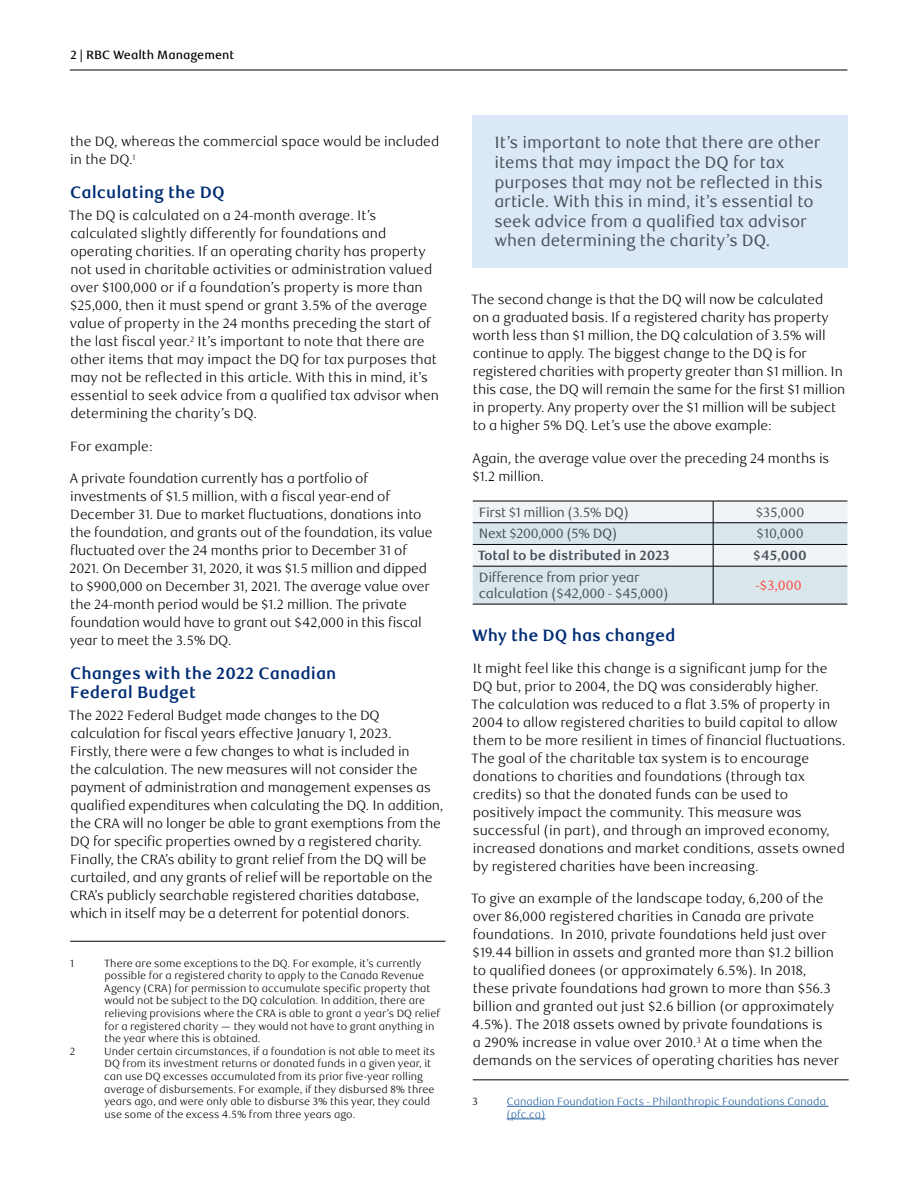
<style>
.page{position:relative;width:918px;height:1188px;background:#fff}
.page>*{position:absolute;margin:0;border:0;box-sizing:border-box;transform-origin:0 0}
.t1{font:16.5px/19.5px "RBC Text";color:#484f55}
._4-Text_Headline{font:700 16.5px/19.5px "RBC Text";color:#002d74}
._5-Body_Copy{font:700 16.5px "RBC Text";color:#002d74}
._5-Body_Copy-2{font:300 13.5px/18px "RBC Text";color:#000}
.Table_Row_Header{font:13.5px/16.2px "RBC Text";letter-spacing:-.02em;color:#484f55}
.Table_Row_Header-2{font:700 13.5px "RBC Text";letter-spacing:-.02em;color:#484f55}
.Table_Data{font:13.5px "RBC Text";color:#484f55}
.Table_Data-2{font:700 13.5px "RBC Text";color:#484f55}
.Table_Data-3{font:13.5px "RBC Text";color:#fd4539}
.t2{font:500 12px "RBC Text";color:#000}
._5-Body_Copy-3{font:300 10.5px/12.6px "RBC Text";color:#000}
._5-Body_Copy-4{font:300 10.5px/12.6px "RBC Text";color:#215e9e}
</style>
<div class="page">
<hr style="left:70px;top:70px;width:777px;height:1px;background:#000">
<hr style="left:70px;top:941px;width:375px;height:1px;background:#000">
<div style="left:473px;top:115px;width:375px;height:153px;background:#dae8f7"></div>
<hr style="left:473px;top:604px;width:240px;height:1px;background:#000">
<hr style="left:713px;top:604px;width:134px;height:1px;background:#000">
<svg style="left:473px;top:501px;width:374px;height:103px;background:#dae3e8"></svg>
<hr style="left:473px;top:522px;width:240px;height:1px;background:#000">
<hr style="left:713px;top:522px;width:134px;height:1px;background:#000">
<hr style="left:473px;top:1080px;width:376px;height:1px;background:#000">
<hr style="left:507px;top:1106px;width:322px;height:1px;background:#215e9e">
<hr style="left:507px;top:1119px;width:39px;height:1px;background:#215e9e">
<p class="t2" style="left:70px;top:47px;width:165px">2 | RBC Wealth Management</p>
<p class="_5-Body_Copy-2" style="left:70px;top:133px;width:370px">the DQ, whereas the commercial space would be included in the DQ.<sup>1</sup></p>
<h2 class="_4-Text_Headline" style="left:70px;top:183px;width:156px">Calculating the DQ</h2>
<p class="_5-Body_Copy-2" style="left:69px;top:207px;width:372px">The DQ is calculated on a 24-month average. It’s calculated slightly differently for foundations and operating charities. If an operating charity has property not used in charitable activities or administration valued over $100,000 or if a foundation’s property is more than $25,000, then it must spend or grant 3.5% of the average value of property in the 24 months preceding the start of the last fiscal year.<sup>2</sup> It’s important to note that there are other items that may impact the DQ for tax purposes that may not be reflected in this article. With this in mind, it’s essential to seek advice from a qualified tax advisor when determining the charity’s DQ.</p>
<p class="_5-Body_Copy-2" style="left:70px;top:437px;width:84px">For example:</p>
<p class="_5-Body_Copy-2" style="left:69px;top:470px;width:365px">A private foundation currently has a portfolio of investments of $1.5 million, with a fiscal year-end of December 31. Due to market fluctuations, donations into the foundation, and grants out of the foundation, its value fluctuated over the 24 months prior to December 31 of 2021. On December 31, 2020, it was $1.5 million and dipped to $900,000 on December 31, 2021. The average value over the 24-month period would be $1.2 million. The private foundation would have to grant out $42,000 in this fiscal year to meet the 3.5% DQ.</p>
<h2 class="_4-Text_Headline" style="left:70px;top:664px;width:268px">Changes with the 2022 Canadian<br>Federal Budget</h2>
<p class="_5-Body_Copy-2" style="left:69px;top:707px;width:376px">The 2022 Federal Budget made changes to the DQ calculation for fiscal years effective January 1, 2023.<br>Firstly, there were a few changes to what is included in<br>the calculation. The new measures will not consider the payment of administration and management expenses as qualified expenditures when calculating the DQ. In addition, the CRA will no longer be able to grant exemptions from the DQ for specific properties owned by a registered charity.<br>Finally, the CRA’s ability to grant relief from the DQ will be curtailed, and any grants of relief will be reportable on the CRA’s publicly searchable registered charities database, which in itself may be a deterrent for potential donors.</p>
<p class="_5-Body_Copy-3" style="left:70px;top:957px;width:5px">1</p>
<p class="_5-Body_Copy-3" style="left:104px;top:957px;width:337px">There are some exceptions to the DQ. For example, it’s currently possible for a registered charity to apply to the Canada Revenue Agency (CRA) for permission to accumulate specific property that would not be subject to the DQ calculation. In addition, there are relieving provisions where the CRA is able to grant a year’s DQ relief for a registered charity — they would not have to grant anything in the year where this is obtained.</p>
<p class="_5-Body_Copy-3" style="left:70px;top:1045px;width:7px">2</p>
<p class="_5-Body_Copy-3" style="left:104px;top:1045px;width:333px">Under certain circumstances, if a foundation is not able to meet its DQ from its investment returns or donated funds in a given year, it can use DQ excesses accumulated from its prior five-year rolling average of disbursements. For example, if they disbursed 8% three years ago, and were only able to disburse 3% this year, they could use some of the excess 4.5% from three years ago.</p>
<p class="t1" style="left:494px;top:133px;width:330px">It’s important to note that there are other items that may impact the DQ for tax purposes that may not be reflected in this article. With this in mind, it’s essential to seek advice from a qualified tax advisor when determining the charity’s DQ.</p>
<p class="_5-Body_Copy-2" style="left:471px;top:291px;width:376px">The second change is that the DQ will now be calculated<br>on a graduated basis. If a registered charity has property worth less than $1 million, the DQ calculation of 3.5% will continue to apply. The biggest change to the DQ is for registered charities with property greater than $1 million. In this case, the DQ will remain the same for the first $1 million in property. Any property over the $1 million will be subject to a higher 5% DQ. Let’s use the above example:</p>
<p class="_5-Body_Copy-2" style="left:472px;top:449px;width:359px">Again, the average value over the preceding 24 months is $1.2 million.</p>
<p class="Table_Row_Header" style="left:479px;top:504px;width:152px">First $1 million (3.5% DQ)</p>
<p class="Table_Data" style="left:756px;top:504px;width:50px">$35,000</p>
<p class="Table_Row_Header" style="left:479px;top:526px;width:140px">Next $200,000 (5% DQ)</p>
<p class="Table_Data" style="left:757px;top:526px;width:49px">$10,000</p>
<p class="Table_Row_Header-2" style="left:478px;top:547px;width:194px">Total to be distributed in 2023</p>
<p class="Table_Data-2" style="left:753px;top:547px;width:55px">$45,000</p>
<p class="Table_Row_Header" style="left:479px;top:569px;width:191px">Difference from prior year calculation ($42,000 - $45,000)</p>
<p class="Table_Data-3" style="left:756px;top:577px;width:48px">-$3,000</p>
<p class="_5-Body_Copy" style="left:472px;top:625px;width:205px">Why the DQ has changed</p>
<p class="_5-Body_Copy-2" style="left:471px;top:659px;width:376px">It might feel like this change is a significant jump for the DQ but, prior to 2004, the DQ was considerably higher.<br>The calculation was reduced to a flat 3.5% of property in 2004 to allow registered charities to build capital to allow them to be more resilient in times of financial fluctuations.<br>The goal of the charitable tax system is to encourage donations to charities and foundations (through tax credits) so that the donated funds can be used to positively impact the community. This measure was successful (in part), and through an improved economy, increased donations and market conditions, assets owned by registered charities have been increasing.</p>
<p class="_5-Body_Copy-2" style="left:471px;top:890px;width:370px">To give an example of the landscape today, 6,200 of the over 86,000 registered charities in Canada are private foundations. In 2010, private foundations held just over $19.44 billion in assets and granted more than $1.2 billion to qualified donees (or approximately 6.5%). In 2018, these private foundations had grown to more than $56.3 billion and granted out just $2.6 billion (or approximately 4.5%). The 2018 assets owned by private foundations is<br>a 290% increase in value over 2010.<sup>3</sup> At a time when the demands on the services of operating charities has never</p>
<p class="_5-Body_Copy-3" style="left:472px;top:1096px;width:7px">3</p>
<p class="_5-Body_Copy-4" style="left:507px;top:1096px;width:321px">Canadian Foundation Facts - Philanthropic Foundations Canada (pfc.ca)</p>
</div>
